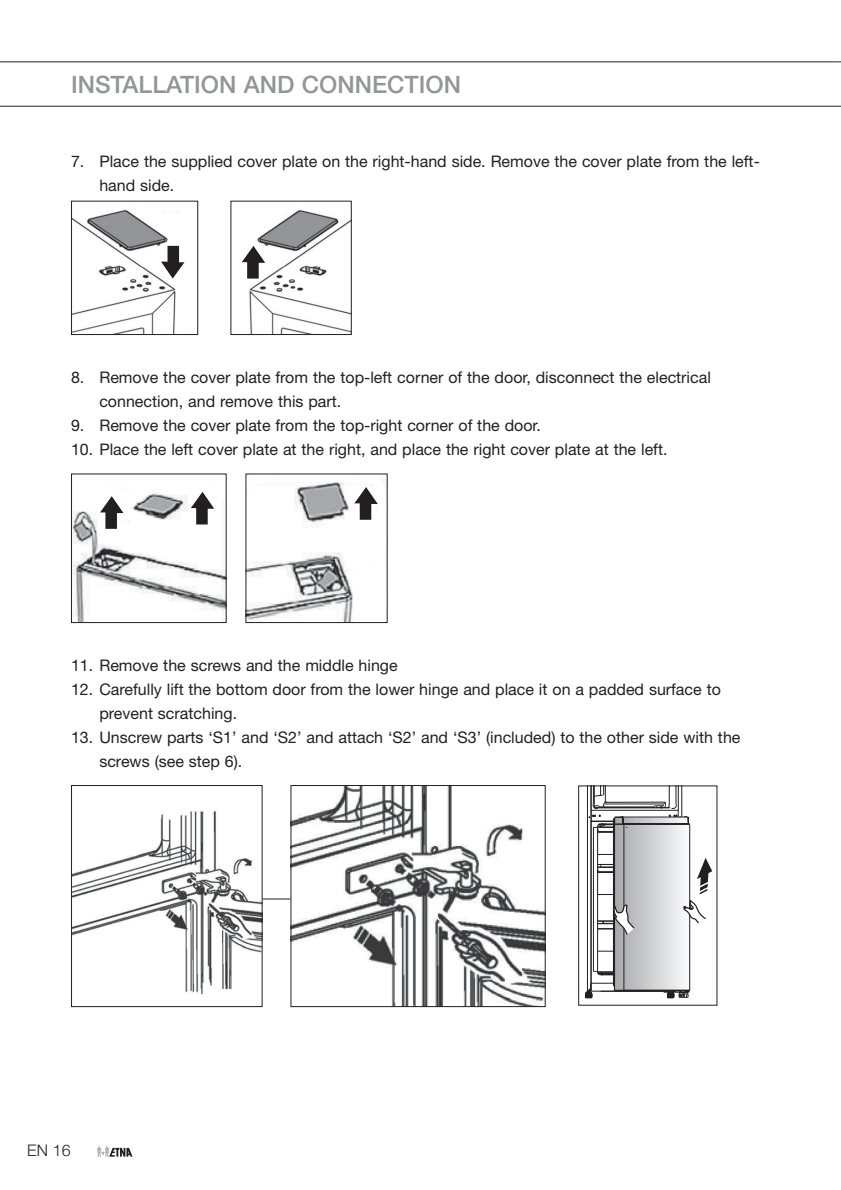
<style>
.page{position:relative;width:841px;height:1190px;background:#fff}
.page>*{position:absolute;margin:0;border:0;box-sizing:border-box;transform-origin:0 0}
.t1{font:28px "Arial";color:#231f20}
.t2{font:28px "Microsoft Ya Hei";color:#231f20}
.t3{font:500 24px "Helvetica Neue LT Std";color:#939598}
.t4{font:16px/24px "Helvetica Neue LT Std";color:#231f20}
.t5{font:300 16px "Helvetica Neue LT Std";color:#231f20}
</style>
<div class="page">
<hr style="left:0;top:61px;width:838px;height:1px;background:#231f20">
<hr style="left:0;top:106px;width:838px;height:1px;background:#231f20">
<svg style="left:97px;top:1146px;width:35px;height:11px"></svg>
<img style="left:73px;top:210px;width:112px;height:123px">
<div style="left:71px;top:201px;width:127px;height:134px;border:1px solid #231f20"></div>
<img style="left:249px;top:210px;width:101px;height:123px">
<div style="left:230px;top:201px;width:122px;height:134px;border:1px solid #231f20"></div>
<svg style="left:242px;top:246px;width:23px;height:33px"></svg>
<svg style="left:161px;top:246px;width:23px;height:33px"></svg>
<img style="left:247px;top:479px;width:137px;height:142px">
<img style="left:73px;top:493px;width:152px;height:128px">
<div style="left:71px;top:473px;width:156px;height:150px;border:1px solid #231f20"></div>
<svg style="left:191px;top:492px;width:23px;height:32px"></svg>
<svg style="left:354px;top:487px;width:24px;height:33px"></svg>
<svg style="left:100px;top:496px;width:23px;height:33px"></svg>
<svg style="left:584px;top:787px;width:129px;height:212px"></svg>
<div style="left:578px;top:785px;width:139px;height:221px;border:1px solid #231f20"></div>
<img style="left:73px;top:811px;width:188px;height:184px">
<div style="left:71px;top:785px;width:192px;height:222px;border:1px solid #231f20"></div>
<img style="left:292px;top:787px;width:251px;height:218px">
<div style="left:290px;top:785px;width:255px;height:222px;border:1px solid #231f20"></div>
<svg style="left:263px;top:898px;width:27px;height:1px"></svg>
<h2 class="t3" style="left:71px;top:70px;width:391px">INSTALLATION AND CONNECTION</h2>
<p class="t4" style="left:99px;top:149px;width:662px;text-indent:-28px">7. Place the supplied cover plate on the right-hand side. Remove the cover plate from the left&shy;hand side.</p>
<p class="t4" style="left:99px;top:365px;width:613px;text-indent:-28px">8. Remove the cover plate from the top-left corner of the door, disconnect the electrical connection, and remove this part.</p>
<p class="t4" style="left:71px;top:413px;width:471px">9. Remove the cover plate from the top-right corner of the door.</p>
<p class="t4" style="left:71px;top:437px;width:598px">10. Place the left cover plate at the right, and place the right cover plate at the left.</p>
<h1 class="t1" style="left:590px;top:445px;width:16px">fl</h1>
<p class="t4" style="left:71px;top:653px;width:328px">11. Remove the screws and the middle hinge</p>
<p class="t4" style="left:99px;top:677px;width:623px;text-indent:-28px">12. Carefully lift the bottom door from the lower hinge and place it on a padded surface to prevent scratching.</p>
<p class="t4" style="left:99px;top:725px;width:642px;text-indent:-28px">13. Unscrew parts ‘S1’ and ‘S2’ and attach ‘S2’ and ‘S3’ (included) to the other side with the screws (see step 6).</p>
<h1 class="t2" style="left:626px;top:718px;width:17px">e</h1>
<p class="t5" style="left:27px;top:1140px;width:45px">EN 16</p>
</div>
